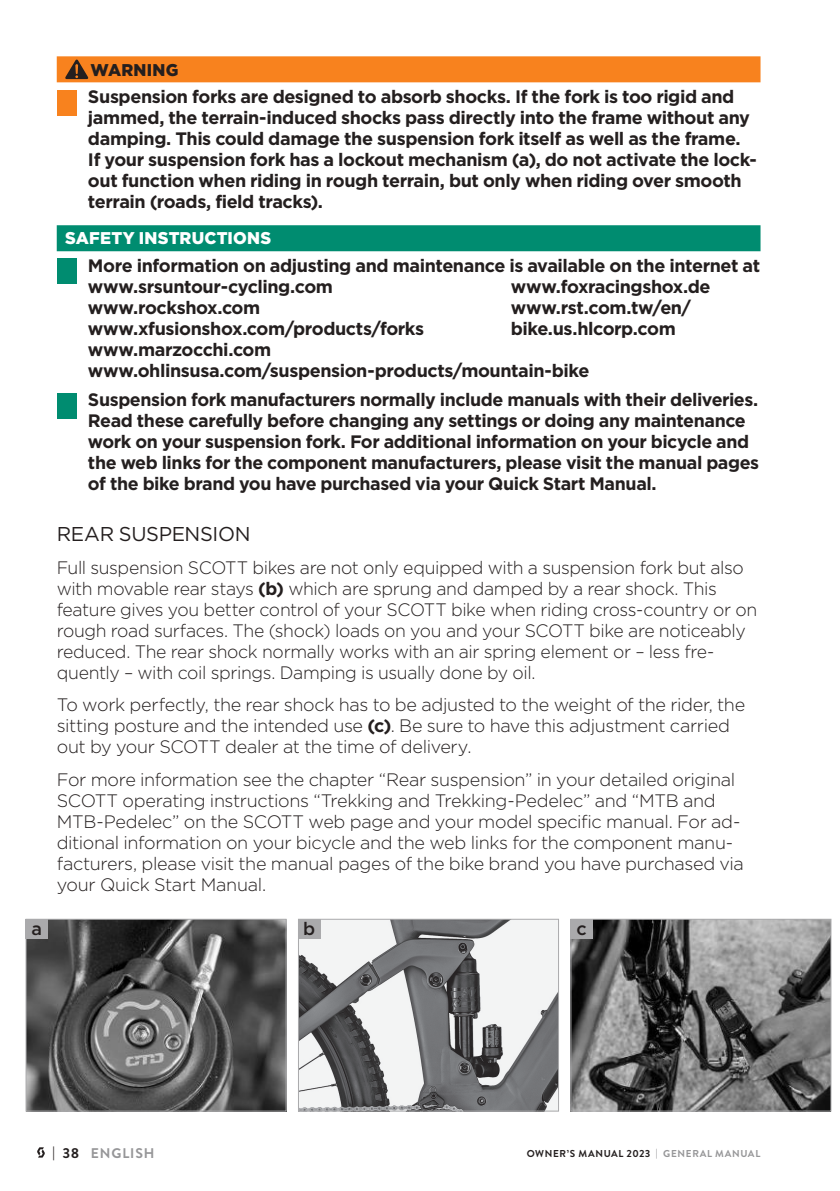
<style>
.page{position:relative;width:840px;height:1191px;background:#fff}
.page>*{position:absolute;margin:0;border:0;box-sizing:border-box;transform-origin:0 0}
.t1{font:20px "Gotham";letter-spacing:-.02em;color:#241f1f}
.t2{font:700 18px/21px "Gotham";letter-spacing:-.025em;color:#241f1f}
.t3{font:300 18px/21px "Gotham";letter-spacing:-.02em;color:#241f1f}
.t4{font:500 18px "Gotham";color:#241f1f}
.t5{font:900 17px "Gotham";letter-spacing:.01em;color:#fff}
.t6{font:900 17px "Gotham";letter-spacing:.015em;color:#241f1f}
.t7{font:700 14px "Brandon Text";letter-spacing:.06em;color:#969698}
.t8{font:700 10px "Brandon Text";letter-spacing:.065em;color:#241f1f}
.s1{font-weight:700}
.s2{color:#241f1f}
.s3{color:#969698}
</style>
<div class="page">
<img style="left:28px;top:920px;width:256px;height:189px">
<div style="left:26px;top:918px;width:260px;height:193px;border:1px solid #aaaaac"></div>
<img style="left:572px;top:920px;width:257px;height:189px">
<div style="left:570px;top:918px;width:261px;height:193px;border:1px solid #aaaaac"></div>
<img style="left:300px;top:920px;width:256px;height:189px">
<div style="left:298px;top:918px;width:260px;height:193px;border:1px solid #aaaaac"></div>
<div style="left:298px;top:918px;width:22px;height:20px;background:#aaaaac"></div>
<div style="left:570px;top:918px;width:22px;height:20px;background:#aaaaac"></div>
<div style="left:26px;top:918px;width:22px;height:20px;background:#aaaaac"></div>
<svg style="left:37px;top:1147px;width:8px;height:10px"></svg>
<div style="left:57px;top:56px;width:703px;height:26px;background:#f8821e"></div>
<div style="left:57px;top:225px;width:703px;height:26px;background:#008c70"></div>
<svg style="left:65px;top:60px;width:23px;height:19px"></svg>
<div style="left:57px;top:90px;width:20px;height:26px;background:#f8821e"></div>
<div style="left:57px;top:258px;width:20px;height:26px;background:#008c70"></div>
<div style="left:57px;top:393px;width:20px;height:25px;background:#008c70"></div>
<p class="t6" style="left:91px;top:58px;width:89px">WARNING</p>
<p class="t2" style="left:88px;top:86px;width:670px">Suspension forks are designed to absorb shocks. If the fork is too rigid and jammed, the terrain-induced shocks pass directly into the frame without any damping. This could damage the suspension fork itself as well as the frame.<br>If your suspension fork has a lockout mechanism (a), do not activate the lock&shy;out function when riding in rough terrain, but only when riding over smooth terrain (roads, field tracks).</p>
<p class="t5" style="left:65px;top:226px;width:207px">SAFETY INSTRUCTIONS</p>
<p class="t2" style="left:88px;top:254px;width:673px">More information on adjusting and maintenance is available on the internet at www.srsuntour-cycling.com</p>
<p class="t2" style="left:510px;top:275px;width:201px">www.foxracingshox.de</p>
<p class="t2" style="left:88px;top:296px;width:174px">www.rockshox.com</p>
<p class="t2" style="left:510px;top:296px;width:182px">www.rst.com.tw/en/</p>
<p class="t2" style="left:88px;top:317px;width:338px">www.xfusionshox.com/products/forks</p>
<p class="t2" style="left:510px;top:317px;width:166px">bike.us.hlcorp.com</p>
<p class="t2" style="left:88px;top:338px;width:502px">www.marzocchi.com www.ohlinsusa.com/suspension-products/mountain-bike</p>
<p class="t2" style="left:88px;top:389px;width:672px">Suspension fork manufacturers normally include manuals with their deliveries.<br>Read these carefully before changing any settings or doing any maintenance work on your suspension fork. For additional information on your bicycle and the web links for the component manufacturers, please visit the manual pages of the bike brand you have purchased via your Quick Start Manual.</p>
<p class="t1" style="left:57px;top:521px;width:195px">REAR SUSPENSION</p>
<p class="t3" style="left:57px;top:556px;width:701px">Full suspension SCOTT bikes are not only equipped with a suspension fork but also with movable rear stays <span class="s1">(b)</span> which are sprung and damped by a rear shock. This feature gives you better control of your SCOTT bike when riding cross-country or on rough road surfaces. The (shock) loads on you and your SCOTT bike are noticeably reduced. The rear shock normally works with an air spring element or – less fre&shy;quently – with coil springs. Damping is usually done by oil.</p>
<p class="t3" style="left:57px;top:694px;width:689px">To work perfectly, the rear shock has to be adjusted to the weight of the rider, the sitting posture and the intended use <span class="s1">(c)</span>. Be sure to have this adjustment carried out by your SCOTT dealer at the time of delivery.</p>
<p class="t3" style="left:57px;top:768px;width:688px">For more information see the chapter “Rear suspension” in your detailed original SCOTT operating instructions “Trekking and Trekking-Pedelec” and “MTB and MTB-Pedelec” on the SCOTT web page and your model specific manual. For ad&shy;ditional information on your bicycle and the web links for the component manu&shy;facturers, please visit the manual pages of the bike brand you have purchased via your Quick Start Manual.</p>
<p class="t4" style="left:32px;top:916px;width:12px">a</p>
<p class="t4" style="left:303px;top:916px;width:14px">b</p>
<p class="t4" style="left:576px;top:916px;width:12px">c</p>
<p class="t7" style="left:52px;top:1143px;width:104px"><span class="s2">| 38</span> ENGLISH</p>
<p class="t8" style="left:526px;top:1146px;width:235px">OWNER’S MANUAL 2023 <span class="s3">| GENERAL MANUAL</span></p>
</div>
